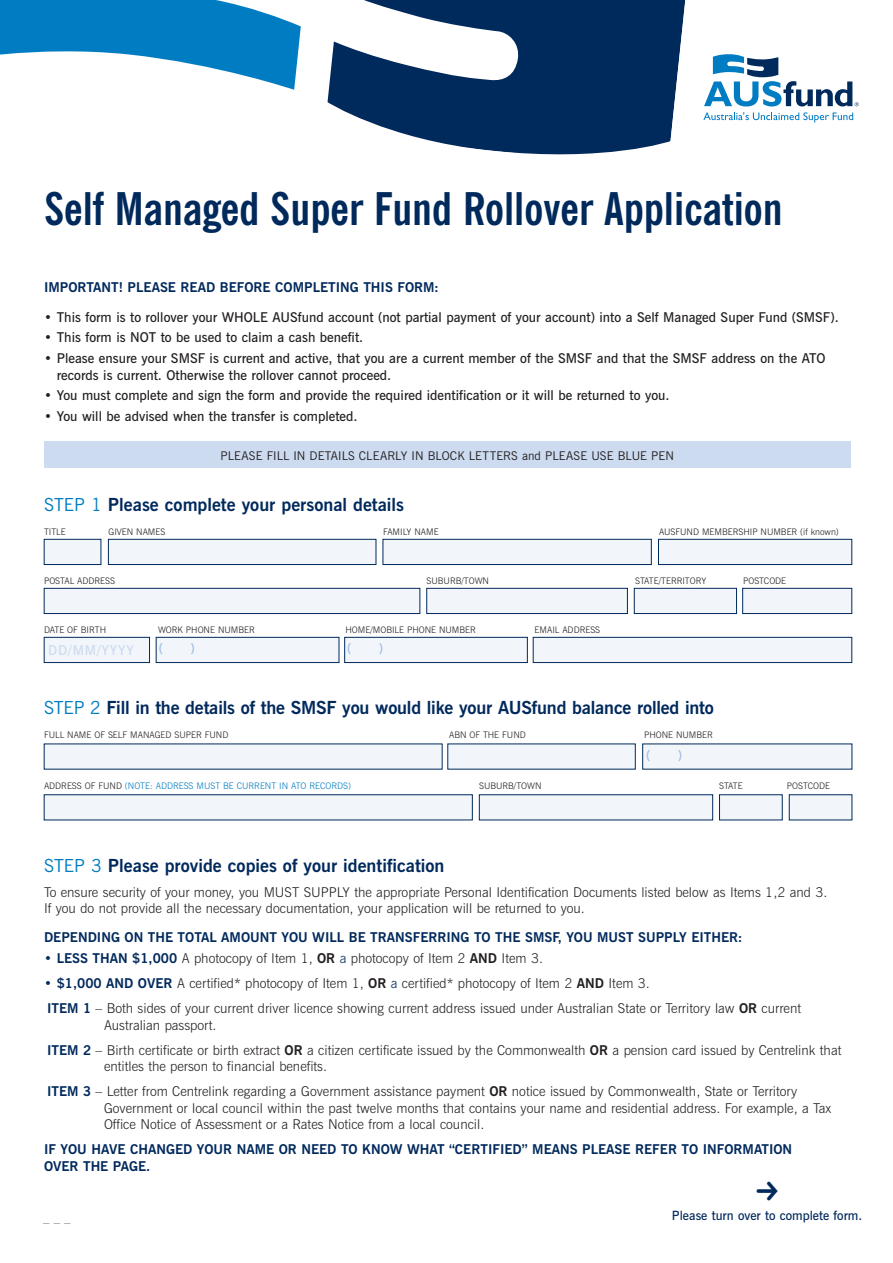
<style>
.page{position:relative;width:893px;height:1263px;background:#fff}
.page>*{position:absolute;margin:0;border:0;box-sizing:border-box;transform-origin:0 0}
.A_head{font:700 condensed 45px "News Gothic BT";color:#00295c}
.Body{font:700 18px "News Gothic BT";color:#00295c}
.Body-2{font:300 13.5px/16.5px "News Gothic BT";color:#231f20}
.t1{font:600 13.5px/16.5px "News Gothic BT";color:#231f20}
.Body_bold{font:700 13.5px/16.5px "News Gothic BT";color:#00295c}
.Body-3{font:700 13.5px "News Gothic BT";color:#00295c}
.t2{font:600 13.5px "News Gothic BT";letter-spacing:.06em;color:#ccdbef}
.t3{font:600 13.5px "News Gothic BT";color:#9fbce2}
.Body-4{font:600 12.75px "News Gothic BT";color:#00295c}
.Body-5{font:300 12.75px "News Gothic BT";color:#6c6d70}
.t4{font:12px "News Gothic BT";letter-spacing:.01em;color:#231f20}
.Small_text{font:300 9px "News Gothic BT";color:#231f20}
.Small_text-2{font:300 9px "News Gothic BT";color:#007cc2}
.s1{font-weight:400;color:#007cc2}
.s2{color:#231f20}
.s3{font-weight:700;color:#00295c}
.s4{font-weight:700}
.s5{color:#00295c}
</style>
<div class="page">
<div style="left:44px;top:442px;width:806px;height:26px;background:#ccdbef"></div>
<div style="left:658px;top:539px;width:194px;height:26px;background:#f2f6fb;border:1px solid #00295c"></div>
<div style="left:383px;top:539px;width:268px;height:26px;background:#f2f6fb;border:1px solid #00295c"></div>
<div style="left:108px;top:539px;width:268px;height:26px;background:#f2f6fb;border:1px solid #00295c"></div>
<div style="left:44px;top:539px;width:57px;height:26px;background:#f2f6fb;border:1px solid #00295c"></div>
<div style="left:427px;top:588px;width:201px;height:26px;background:#f2f6fb;border:1px solid #00295c"></div>
<div style="left:634px;top:588px;width:103px;height:26px;background:#f2f6fb;border:1px solid #00295c"></div>
<div style="left:742px;top:588px;width:110px;height:26px;background:#f2f6fb;border:1px solid #00295c"></div>
<div style="left:44px;top:588px;width:376px;height:26px;background:#f2f6fb;border:1px solid #00295c"></div>
<div style="left:156px;top:637px;width:183px;height:26px;background:#f2f6fb;border:1px solid #00295c"></div>
<div style="left:533px;top:637px;width:319px;height:26px;background:#f2f6fb;border:1px solid #00295c"></div>
<div style="left:344px;top:637px;width:183px;height:26px;background:#f2f6fb;border:1px solid #00295c"></div>
<div style="left:44px;top:637px;width:106px;height:26px;background:#f2f6fb;border:1px solid #00295c"></div>
<div style="left:44px;top:744px;width:398px;height:25px;background:#f2f6fb"></div>
<div style="left:642px;top:744px;width:210px;height:25px;background:#f2f6fb"></div>
<div style="left:448px;top:744px;width:187px;height:25px;background:#f2f6fb"></div>
<div style="left:44px;top:795px;width:428px;height:25px;background:#f2f6fb"></div>
<div style="left:479px;top:795px;width:234px;height:25px;background:#f2f6fb"></div>
<div style="left:719px;top:795px;width:63px;height:25px;background:#f2f6fb"></div>
<div style="left:789px;top:795px;width:63px;height:25px;background:#f2f6fb"></div>
<svg style="left:328px;top:0;width:357px;height:155px;fill:#00295c"></svg>
<svg style="left:0;top:0;width:301px;height:90px"></svg>
<svg style="left:703px;top:112px;width:150px;height:11px"></svg>
<svg style="left:704px;top:54px;width:155px;height:52px"></svg>
<p class="A_head" style="left:44px;top:181px;width:740px">Self Managed Super Fund Rollover Application</p>
<p class="Body_bold" style="left:44px;top:279px;width:396px">IMPORTANT! PLEASE READ BEFORE COMPLETING THIS FORM:</p>
<p class="t1" style="left:44px;top:308px;width:796px">• This form is to rollover your WHOLE AUSfund account (not partial payment of your account) into a Self Managed Super Fund (SMSF).</p>
<p class="t1" style="left:44px;top:329px;width:321px">• This form is NOT to be used to claim a cash benefit.</p>
<p class="t1" style="left:57px;top:350px;width:770px;text-indent:-13px">• Please ensure your SMSF is current and active, that you are a current member of the SMSF and that the SMSF address on the ATO records is current. Otherwise the rollover cannot proceed.</p>
<p class="t1" style="left:44px;top:387px;width:627px">• You must complete and sign the form and provide the required identification or it will be returned to you.</p>
<p class="t1" style="left:44px;top:408px;width:315px">• You will be advised when the transfer is completed.</p>
<p class="t4" style="left:221px;top:448px;width:455px">PLEASE FILL IN DETAILS CLEARLY IN BLOCK LETTERS and PLEASE USE BLUE PEN</p>
<p class="Body" style="left:44px;top:494px;width:362px"><span class="s1">STEP 1</span> Please complete your personal details</p>
<p class="Small_text" style="left:44px;top:526px;width:23px">TITLE</p>
<p class="Small_text" style="left:109px;top:526px;width:58px">GIVEN NAMES</p>
<p class="Small_text" style="left:383px;top:526px;width:57px">FAMILY NAME</p>
<p class="Small_text" style="left:659px;top:526px;width:181px">AUSFUND MEMBERSHIP NUMBER (if known)</p>
<p class="Small_text" style="left:44px;top:575px;width:73px">POSTAL ADDRESS</p>
<p class="Small_text" style="left:427px;top:575px;width:64px">SUBURB/TOWN</p>
<p class="Small_text" style="left:635px;top:575px;width:73px">STATE/TERRITORY</p>
<p class="Small_text" style="left:743px;top:575px;width:45px">POSTCODE</p>
<p class="Small_text" style="left:44px;top:624px;width:64px">DATE OF BIRTH</p>
<p class="Small_text" style="left:158px;top:624px;width:98px">WORK PHONE NUMBER</p>
<p class="Small_text" style="left:346px;top:624px;width:132px">HOME/MOBILE PHONE NUMBER</p>
<p class="Small_text" style="left:535px;top:624px;width:67px">EMAIL ADDRESS</p>
<p class="t2" style="left:48px;top:642px;width:87px">DD/MM/YYYY</p>
<p class="t3" style="left:159px;top:640px;width:6px">(</p>
<p class="t3" style="left:190px;top:640px;width:6px">)</p>
<p class="t3" style="left:347px;top:640px;width:6px">(</p>
<p class="t3" style="left:379px;top:640px;width:6px">)</p>
<p class="Body" style="left:44px;top:697px;width:671px"><span class="s1">STEP 2</span> Fill in the details of the SMSF you would like your AUSfund balance rolled into</p>
<p class="Small_text" style="left:44px;top:729px;width:186px">FULL NAME OF SELF MANAGED SUPER FUND</p>
<p class="Small_text" style="left:449px;top:729px;width:78px">ABN OF THE FUND</p>
<p class="Small_text" style="left:644px;top:729px;width:70px">PHONE NUMBER</p>
<p class="t3" style="left:646px;top:747px;width:6px">(</p>
<p class="t3" style="left:678px;top:747px;width:6px">)</p>
<p class="Small_text-2" style="left:44px;top:780px;width:309px"><span class="s2">ADDRESS OF FUND</span> (NOTE: ADDRESS MUST BE CURRENT IN ATO RECORDS)</p>
<p class="Small_text" style="left:479px;top:780px;width:64px">SUBURB/TOWN</p>
<p class="Small_text" style="left:719px;top:780px;width:25px">STATE</p>
<p class="Small_text" style="left:787px;top:780px;width:45px">POSTCODE</p>
<p class="Body" style="left:44px;top:854px;width:402px"><span class="s1">STEP 3</span> Please provide copies of your identification</p>
<p class="Body-2" style="left:44px;top:883px;width:785px">To ensure security of your money, you MUST SUPPLY the appropriate Personal Identification Documents listed below as Items 1,2 and 3.<br>If you do not provide all the necessary documentation, your application will be returned to you.</p>
<p class="Body-3" style="left:44px;top:929px;width:700px">DEPENDING ON THE TOTAL AMOUNT YOU WILL BE TRANSFERRING TO THE SMSF, YOU MUST SUPPLY EITHER:</p>
<p class="Body-2" style="left:44px;top:950px;width:500px"><span class="s3">• LESS THAN $1,000</span> A photocopy of Item 1, <span class="s4">OR</span> <span class="s5">a</span> photocopy of Item 2 <span class="s4">AND</span> Item 3.</p>
<p class="Body-2" style="left:44px;top:975px;width:607px"><span class="s3">• $1,000 AND OVER</span> A certified* photocopy of Item 1, <span class="s4">OR</span> <span class="s5">a</span> certified* photocopy of Item 2 <span class="s4">AND</span> Item 3.</p>
<p class="Body-2" style="left:104px;top:1000px;width:699px;text-indent:-57px"><span class="s3">ITEM 1</span> – Both sides of your current driver licence showing current address issued under Australian State or Territory law <span class="s4">OR</span> current<br>Australian passport.</p>
<p class="Body-2" style="left:104px;top:1041px;width:739px;text-indent:-57px"><span class="s3">ITEM 2</span> – Birth certificate or birth extract <span class="s4">OR</span> a citizen certificate issued by the Commonwealth <span class="s4">OR</span> a pension card issued by Centrelink that entitles the person to financial benefits.</p>
<p class="Body-2" style="left:104px;top:1083px;width:729px;text-indent:-57px"><span class="s3">ITEM 3</span> – Letter from Centrelink regarding a Government assistance payment <span class="s4">OR</span> notice issued by Commonwealth, State or Territory<br>Government or local council within the past twelve months that contains your name and residential address. For example, a Tax<br>Office Notice of Assessment or a Rates Notice from a local council.</p>
<p class="Body_bold" style="left:44px;top:1141px;width:750px">IF YOU HAVE CHANGED YOUR NAME OR NEED TO KNOW WHAT “CERTIFIED” MEANS PLEASE REFER TO INFORMATION<br>OVER THE PAGE.</p>
<p class="Body-5" style="left:43px;top:1208px;width:29px">_ _ _</p>
<p class="Body-4" style="left:672px;top:1208px;width:192px">Please turn over to complete form.</p>
</div>
